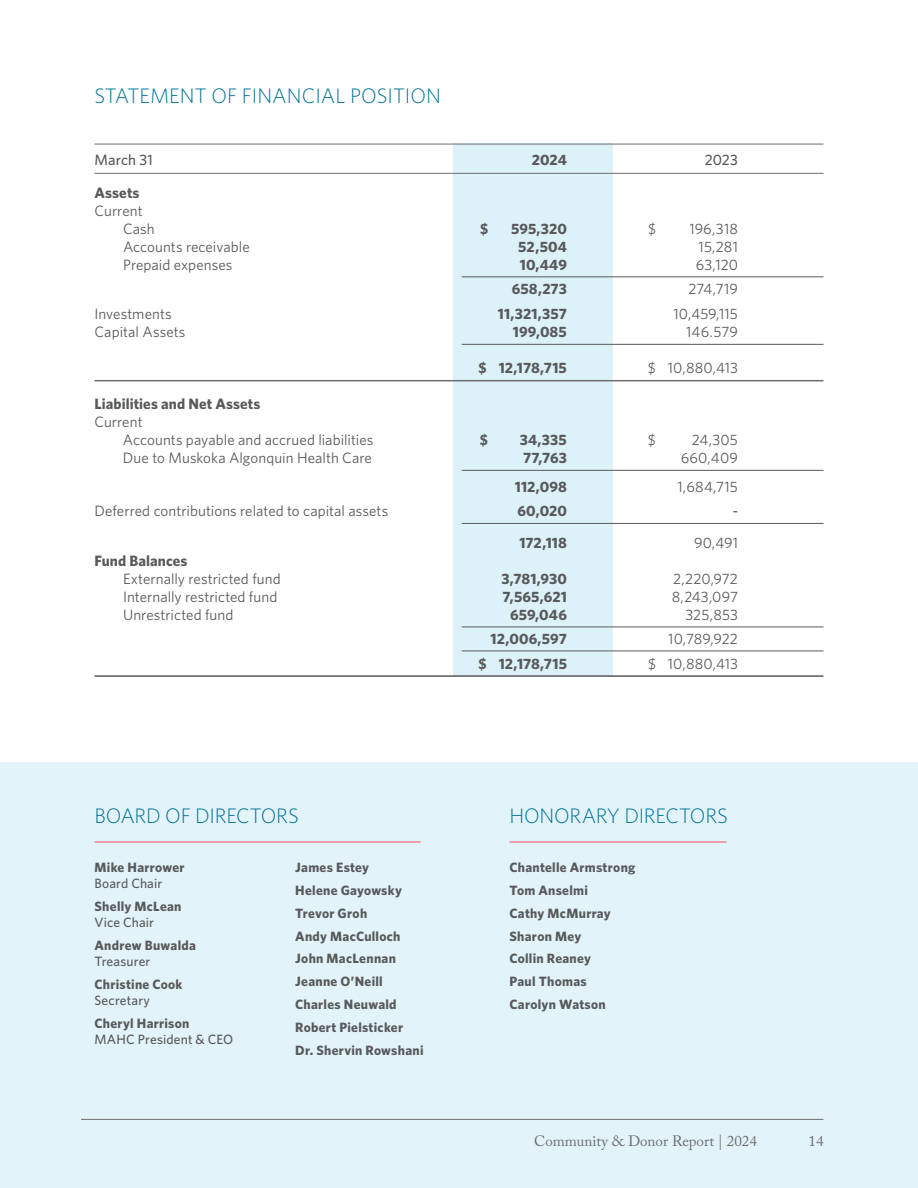
<style>
.page{position:relative;width:918px;height:1188px;background:#fff}
.page>*{position:absolute;margin:0;border:0;box-sizing:border-box;transform-origin:0 0}
.t1{font:300 21px "Whitney";letter-spacing:-.005em;color:#007298}
.t2{font:15px/18px "Whitney";letter-spacing:.005em;color:#58595b}
.t3{font:700 15px "Whitney";letter-spacing:.005em;color:#58595b}
.t4{font:15px "Adobe Caslon Pro";color:#6d6e71}
.t5{font:500 15px "Whitney";letter-spacing:.005em;color:#58595b}
.t6{font:700 13.5px/23px "Whitney";letter-spacing:.02em;color:#58595b}
.t7{font:500 13.5px "Whitney";letter-spacing:.01em;color:#58595b}
</style>
<div class="page">
<div style="left:0;top:762px;width:918px;height:426px;background:#e2f4f9"></div>
<hr style="left:0;top:762px;width:1px;height:426px;background:#007298">
<hr style="left:94px;top:842px;width:326px;height:1px;background:#f04b5e">
<hr style="left:510px;top:842px;width:217px;height:1px;background:#f04b5e">
<div style="left:454px;top:144px;width:159px;height:532px;background:#dcf1f8"></div>
<hr style="left:94px;top:144px;width:730px;height:1px;background:#6d6e71">
<hr style="left:94px;top:173px;width:730px;height:1px;background:#6d6e71">
<hr style="left:462px;top:276px;width:361px;height:1px;background:#58595b">
<hr style="left:462px;top:344px;width:361px;height:1px;background:#58595b">
<hr style="left:94px;top:380px;width:730px;height:1px;background:#6d6e71">
<hr style="left:462px;top:470px;width:361px;height:1px;background:#58595b">
<hr style="left:462px;top:523px;width:361px;height:1px;background:#58595b">
<hr style="left:462px;top:627px;width:361px;height:1px;background:#58595b">
<hr style="left:462px;top:651px;width:361px;height:1px;background:#58595b">
<hr style="left:94px;top:675px;width:730px;height:2px;background:#58595b">
<hr style="left:81px;top:1119px;width:743px;height:1px;background:#6d6e71">
<h1 class="t1" style="left:94px;top:83px;width:348px">STATEMENT OF FINANCIAL POSITION</h1>
<p class="t5" style="left:94px;top:150px;width:60px">March 31</p>
<p class="t3" style="left:532px;top:150px;width:37px">2024</p>
<p class="t5" style="left:705px;top:150px;width:35px">2023</p>
<p class="t3" style="left:94px;top:183px;width:47px">Assets</p>
<p class="t2" style="left:123px;top:201px;width:33px;text-indent:-28px">Current<br>Cash</p>
<p class="t3" style="left:480px;top:219px;width:10px">$</p>
<p class="t3" style="left:511px;top:219px;width:57px">595,320</p>
<p class="t2" style="left:648px;top:219px;width:10px">$</p>
<p class="t2" style="left:689px;top:219px;width:50px">196,318</p>
<p class="t2" style="left:123px;top:237px;width:128px">Accounts receivable</p>
<p class="t3" style="left:518px;top:237px;width:50px">52,504</p>
<p class="t2" style="left:699px;top:237px;width:41px">15,281</p>
<p class="t2" style="left:123px;top:255px;width:111px">Prepaid expenses</p>
<p class="t3" style="left:520px;top:255px;width:49px">10,449</p>
<p class="t2" style="left:696px;top:255px;width:44px">63,120</p>
<p class="t3" style="left:512px;top:280px;width:57px">658,273</p>
<p class="t2" style="left:689px;top:280px;width:51px">274,719</p>
<p class="t2" style="left:94px;top:305px;width:79px">Investments</p>
<p class="t3" style="left:498px;top:305px;width:71px">11,321,357</p>
<p class="t2" style="left:674px;top:305px;width:66px">10,459,115</p>
<p class="t2" style="left:94px;top:323px;width:93px">Capital Assets</p>
<p class="t3" style="left:513px;top:323px;width:56px">199,085</p>
<p class="t2" style="left:686px;top:323px;width:53px">146.579</p>
<p class="t3" style="left:478px;top:359px;width:90px">$ 12,178,715</p>
<p class="t2" style="left:648px;top:359px;width:92px">$ 10,880,413</p>
<p class="t3" style="left:94px;top:395px;width:167px">Liabilities and Net Assets</p>
<p class="t2" style="left:123px;top:413px;width:252px;text-indent:-28px">Current<br>Accounts payable and accrued liabilities</p>
<p class="t3" style="left:480px;top:431px;width:10px">$</p>
<p class="t3" style="left:520px;top:431px;width:49px">34,335</p>
<p class="t2" style="left:648px;top:431px;width:10px">$</p>
<p class="t2" style="left:692px;top:431px;width:47px">24,305</p>
<p class="t2" style="left:123px;top:449px;width:250px">Due to Muskoka Algonquin Health Care</p>
<p class="t3" style="left:523px;top:449px;width:45px">77,763</p>
<p class="t2" style="left:681px;top:449px;width:59px">660,409</p>
<p class="t3" style="left:515px;top:477px;width:54px">112,098</p>
<p class="t2" style="left:677px;top:477px;width:62px">1,684,715</p>
<p class="t2" style="left:95px;top:502px;width:295px">Deferred contributions related to capital assets</p>
<p class="t3" style="left:518px;top:502px;width:51px">60,020</p>
<p class="t5" style="left:733px;top:502px;width:7px">-</p>
<p class="t3" style="left:519px;top:534px;width:49px">172,118</p>
<p class="t2" style="left:694px;top:533px;width:45px">90,491</p>
<p class="t3" style="left:95px;top:552px;width:95px">Fund Balances</p>
<p class="t2" style="left:123px;top:569px;width:159px">Externally restricted fund</p>
<p class="t3" style="left:501px;top:570px;width:67px">3,781,930</p>
<p class="t2" style="left:673px;top:569px;width:66px">2,220,972</p>
<p class="t2" style="left:123px;top:587px;width:156px">Internally restricted fund</p>
<p class="t3" style="left:503px;top:588px;width:66px">7,565,621</p>
<p class="t2" style="left:672px;top:587px;width:68px">8,243,097</p>
<p class="t2" style="left:123px;top:605px;width:112px">Unrestricted fund</p>
<p class="t3" style="left:510px;top:606px;width:58px">659,046</p>
<p class="t2" style="left:685px;top:605px;width:54px">325,853</p>
<p class="t3" style="left:491px;top:630px;width:78px">12,006,597</p>
<p class="t2" style="left:668px;top:629px;width:71px">10,789,922</p>
<p class="t3" style="left:479px;top:654px;width:90px">$ 12,178,715</p>
<p class="t2" style="left:648px;top:654px;width:92px">$ 10,880,413</p>
<h1 class="t1" style="left:94px;top:804px;width:206px">BOARD OF DIRECTORS</h1>
<h1 class="t1" style="left:510px;top:804px;width:220px">HONORARY DIRECTORS</h1>
<p class="t6" style="left:94px;top:855px;width:92px">Mike Harrower</p>
<p class="t7" style="left:94px;top:875px;width:69px">Board Chair</p>
<p class="t6" style="left:94px;top:894px;width:89px">Shelly McLean</p>
<p class="t7" style="left:94px;top:914px;width:61px">Vice Chair</p>
<p class="t6" style="left:94px;top:933px;width:103px">Andrew Buwalda</p>
<p class="t7" style="left:94px;top:953px;width:57px">Treasurer</p>
<p class="t6" style="left:94px;top:973px;width:89px">Christine Cook</p>
<p class="t7" style="left:94px;top:992px;width:57px">Secretary</p>
<p class="t6" style="left:94px;top:1012px;width:96px">Cheryl Harrison</p>
<p class="t7" style="left:94px;top:1032px;width:140px">MAHC President &amp; CEO</p>
<p class="t6" style="left:295px;top:855px;width:130px">James Estey<br>Helene Gayowsky<br>Trevor Groh<br>Andy MacCulloch<br>John MacLennan<br>Jeanne O’Neill<br>Charles Neuwald<br>Robert Pielsticker<br>Dr. Shervin Rowshani</p>
<p class="t6" style="left:510px;top:855px;width:127px">Chantelle Armstrong<br>Tom Anselmi<br>Cathy McMurray<br>Sharon Mey<br>Collin Reaney<br>Paul Thomas<br>Carolyn Watson</p>
<p class="t4" style="left:534px;top:1132px;width:224px">Community &amp; Donor Report | 2024</p>
<p class="t4" style="left:809px;top:1132px;width:16px">14</p>
</div>
